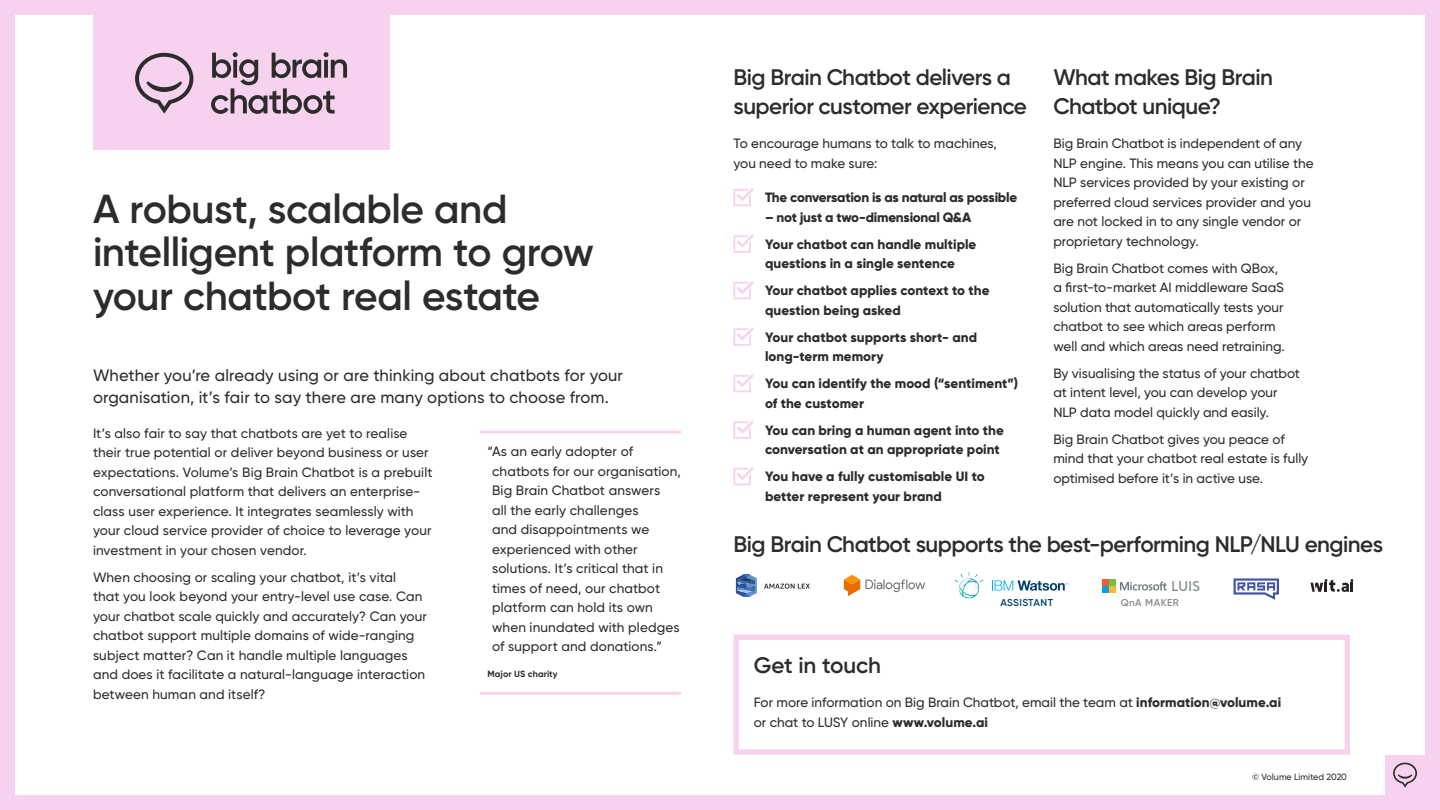
<style>
.page{position:relative;width:1440px;height:810px;background:#f7d2ee}
.page>*{position:absolute;margin:0;border:0;box-sizing:border-box;transform-origin:0 0}
.bIG_HEADER{font:600 40.5px/43.5px "Gilroy";letter-spacing:-.01em;color:#2c2c2c}
.bIG_HEADER-2{font:600 22.5px/28.5px "Gilroy";letter-spacing:-.025em;color:#2c2c2c}
.bIG_HEADER-3{font:600 22.5px "Gilroy";letter-spacing:-.005em;color:#2c2c2c}
.bIG_HEADER-4{font:500 16.5px/22.5px "Gilroy";letter-spacing:.01em;color:#2c2c2c}
.t1{font:500 14.25px "Brandon Grotesque";color:#858c8f}
.bIG_HEADER-5{font:500 13.5px/19.5px "Gilroy";color:#2c2c2c}
.bIG_HEADER-6{font:800 13.5px/19.5px "Gilroy";color:#2c2c2c}
.bIG_HEADER-7{font:800 13.5px "Gilroy";letter-spacing:-.02em;color:#2c2c2c}
.t2{font:600 9.98px "Gilroy";letter-spacing:.03em;color:#004266}
.t3{font:600 9.98px "Gilroy";letter-spacing:.045em;color:#8b8b8b}
.t4{font:500 9px "Gilroy";color:#2c2c2c}
.bIG_HEADER-8{font:700 9px "Gilroy";letter-spacing:.01em;color:#2c2c2c}
.s1{font-weight:800}
</style>
<div class="page">
<div style="left:15px;top:15px;width:1410px;height:780px;background:#fff"></div>
<svg style="left:1120px;top:582px;width:47px;height:9px"></svg>
<div style="left:1102px;top:579px;width:7px;height:7px;background:#f15c3b"></div>
<div style="left:1109px;top:579px;width:7px;height:7px;background:#75c043"></div>
<div style="left:1102px;top:587px;width:7px;height:6px;background:#0da1dc"></div>
<div style="left:1109px;top:587px;width:7px;height:6px;background:#fdb835"></div>
<svg style="left:1234px;top:578px;width:45px;height:22px"></svg>
<svg style="left:764px;top:584px;width:46px;height:5px"></svg>
<svg style="left:736px;top:575px;width:21px;height:22px"></svg>
<svg style="left:844px;top:575px;width:81px;height:21px"></svg>
<svg style="left:1310px;top:579px;width:43px;height:13px"></svg>
<img style="left:954px;top:572px;width:30px;height:27px">
<svg style="left:992px;top:580px;width:76px;height:11px"></svg>
<div style="left:1385px;top:755px;width:40px;height:40px;background:#f7d2ee"></div>
<svg style="left:1393px;top:763px;width:24px;height:25px"></svg>
<div style="left:93px;top:15px;width:296px;height:135px;background:#f7d2ee"></div>
<svg style="left:135px;top:52px;width:212px;height:62px"></svg>
<svg style="left:734px;top:188px;width:20px;height:18px"></svg>
<svg style="left:734px;top:234px;width:20px;height:19px"></svg>
<svg style="left:734px;top:281px;width:20px;height:18px"></svg>
<svg style="left:734px;top:327px;width:20px;height:19px"></svg>
<svg style="left:734px;top:374px;width:20px;height:18px"></svg>
<svg style="left:734px;top:420px;width:20px;height:19px"></svg>
<svg style="left:734px;top:467px;width:20px;height:18px"></svg>
<hr style="left:480px;top:431px;width:201px;height:3px;background:#f7d2ee">
<hr style="left:480px;top:692px;width:201px;height:3px;background:#f7d2ee">
<div style="left:734px;top:635px;width:616px;height:120px;border:5px solid #f7d2ee"></div>
<p class="bIG_HEADER" style="left:93px;top:186px;width:503px">A robust, scalable and intelligent platform to grow your chatbot real estate</p>
<p class="bIG_HEADER-4" style="left:93px;top:364px;width:532px">Whether you’re already using or are thinking about chatbots for your organisation, it’s fair to say there are many options to choose from.</p>
<p class="bIG_HEADER-5" style="left:93px;top:423px;width:341px">It’s also fair to say that chatbots are yet to realise their true potential or deliver beyond business or user expectations. Volume’s Big Brain Chatbot is a prebuilt conversational platform that delivers an enterprise&shy;class user experience. It integrates seamlessly with your cloud service provider of choice to leverage your investment in your chosen vendor.</p>
<p class="bIG_HEADER-5" style="left:93px;top:567px;width:336px">When choosing or scaling your chatbot, it’s vital<br>that you look beyond your entry-level use case. Can your chatbot scale quickly and accurately? Can your chatbot support multiple domains of wide-ranging subject matter? Can it handle multiple languages and does it facilitate a natural-language interaction between human and itself?</p>
<p class="bIG_HEADER-5" style="left:492px;top:441px;width:190px;text-indent:-5px">“As an early adopter of chatbots for our organisation,<br>Big Brain Chatbot answers<br>all the early challenges<br>and disappointments we experienced with other solutions. It’s critical that in times of need, our chatbot platform can hold its own when inundated with pledges of support and donations.”</p>
<p class="bIG_HEADER-8" style="left:487px;top:668px;width:72px">Major US charity</p>
<p class="bIG_HEADER-2" style="left:734px;top:63px;width:295px">Big Brain Chatbot delivers a superior customer experience</p>
<p class="bIG_HEADER-5" style="left:734px;top:134px;width:265px">To encourage humans to talk to machines, you need to make sure:</p>
<p class="bIG_HEADER-7" style="left:765px;top:189px;width:254px">The conversation is as natural as possible</p>
<p class="bIG_HEADER-7" style="left:765px;top:209px;width:208px">– not just a two-dimensional Q&amp;A</p>
<p class="bIG_HEADER-6" style="left:765px;top:234px;width:213px">Your chatbot can handle multiple questions in a single sentence</p>
<p class="bIG_HEADER-6" style="left:765px;top:281px;width:226px">Your chatbot applies context to the question being asked</p>
<p class="bIG_HEADER-6" style="left:765px;top:327px;width:214px">Your chatbot supports short- and long-term memory</p>
<p class="bIG_HEADER-6" style="left:765px;top:374px;width:255px">You can identify the mood (“sentiment”) of the customer</p>
<p class="bIG_HEADER-6" style="left:765px;top:420px;width:240px">You can bring a human agent into the conversation at an appropriate point</p>
<p class="bIG_HEADER-6" style="left:765px;top:467px;width:221px">You have a fully customisable UI to better represent your brand</p>
<p class="bIG_HEADER-2" style="left:1053px;top:63px;width:221px">What makes Big Brain<br>Chatbot unique?</p>
<p class="bIG_HEADER-5" style="left:1053px;top:134px;width:262px">Big Brain Chatbot is independent of any NLP engine. This means you can utilise the NLP services provided by your existing or preferred cloud services provider and you are not locked in to any single vendor or proprietary technology.</p>
<p class="bIG_HEADER-5" style="left:1053px;top:258px;width:233px">Big Brain Chatbot comes with QBox, a first-to-market AI middleware SaaS solution that automatically tests your chatbot to see which areas perform well and which areas need retraining.</p>
<p class="bIG_HEADER-5" style="left:1053px;top:363px;width:248px">By visualising the status of your chatbot at intent level, you can develop your<br>NLP data model quickly and easily.</p>
<p class="bIG_HEADER-5" style="left:1053px;top:429px;width:256px">Big Brain Chatbot gives you peace of mind that your chatbot real estate is fully optimised before it’s in active use.</p>
<p class="bIG_HEADER-2" style="left:734px;top:530px;width:651px">Big Brain Chatbot supports the best-performing NLP/NLU engines</p>
<p class="t1" style="left:1171px;top:576px;width:31px">LUIS</p>
<p class="t2" style="left:1001px;top:596px;width:54px">ASSISTANT</p>
<p class="t3" style="left:1121px;top:596px;width:60px">QnA MAKER</p>
<p class="bIG_HEADER-3" style="left:754px;top:651px;width:129px">Get in touch</p>
<p class="bIG_HEADER-5" style="left:754px;top:693px;width:529px">For more information on Big Brain Chatbot, email the team at <span class="s1">information@volume.ai </span>or chat to LUSY online <span class="s1">www.volume.ai</span></p>
<p class="t4" style="left:1252px;top:771px;width:96px">© Volume Limited 2020</p>
</div>
